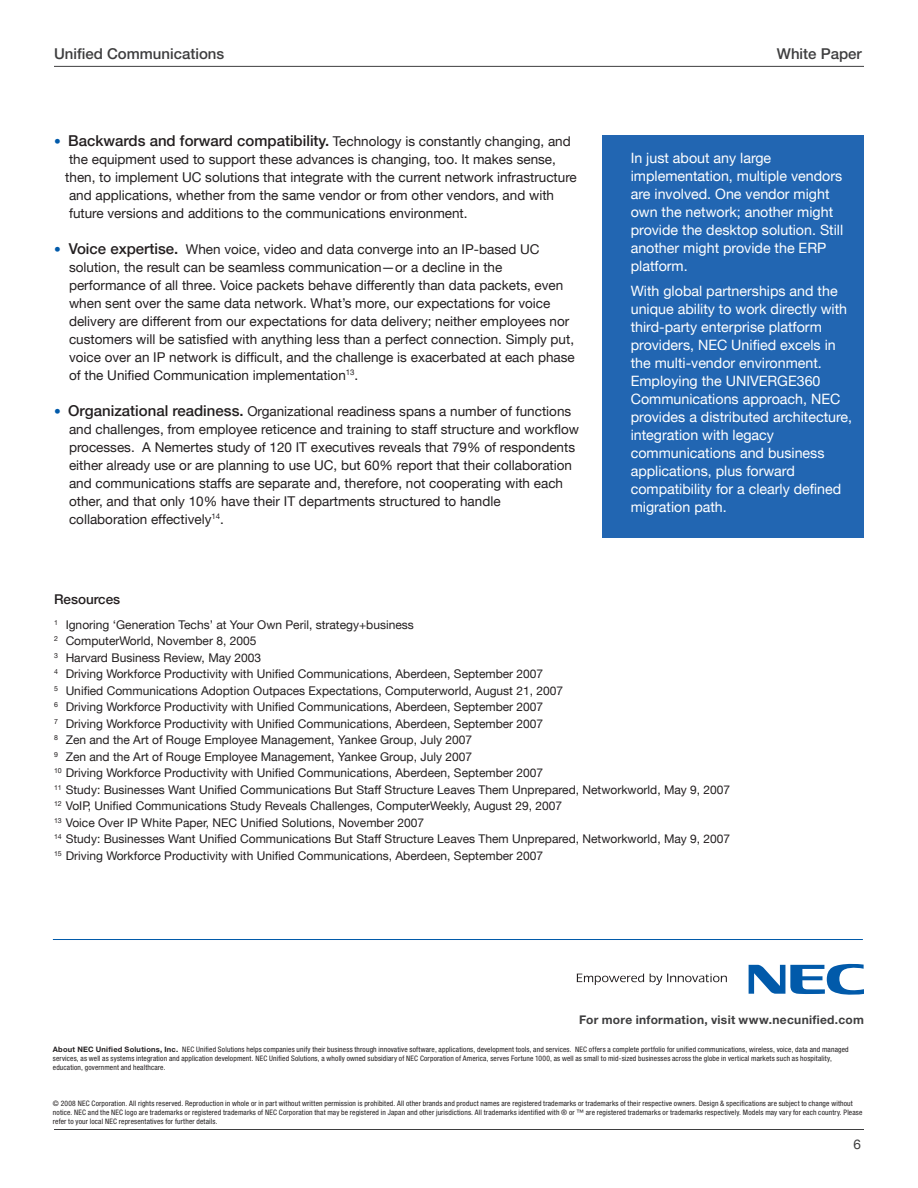
<style>
.page{position:relative;width:918px;height:1188px;background:#fff}
.page>*{position:absolute;margin:0;border:0;box-sizing:border-box;transform-origin:0 0}
.t1{font:500 15px "Helvetica Neue";color:#3e3e3f}
.t2{font:14.25px/18px "Helvetica Neue LT";color:#fff}
.t3{font:13.5px/18px "Helvetica Neue LT";color:#231f20}
.t4{font:500 13.5px "Helvetica Neue LT";color:#231f20}
.t5{font:13.5px "Helvetica Neue LT";color:#3e3e3f}
.t6{font:12px "Helvetica Neue LT";color:#231f20}
.body_small{font:700 12px "Helvetica Neue";letter-spacing:.025em;color:#3e3e3f}
.body_tiny{font:condensed 7.5px/9px "Helvetica Neue";letter-spacing:.02em;color:#231f20}
.s1{color:#015aaa}
.s2{font-weight:500;font-size:15px}
.s3{font-weight:700;font-stretch:normal}
</style>
<div class="page">
<hr style="left:54px;top:1129px;width:810px;height:1px;background:#3e3e3f">
<hr style="left:54px;top:66px;width:810px;height:1px;background:#3e3e3f">
<hr style="left:53px;top:939px;width:810px;height:1px;background:#015aaa">
<svg style="left:577px;top:974px;width:67px;height:11px"></svg>
<svg style="left:650px;top:974px;width:77px;height:11px"></svg>
<svg style="left:749px;top:964px;width:115px;height:31px"></svg>
<div style="left:602px;top:135px;width:262px;height:402px;background:#2266b2"></div>
<p class="t1" style="left:54px;top:44px;width:172px">Unified Communications</p>
<p class="t1" style="left:777px;top:44px;width:87px">White Paper</p>
<p class="t3" style="left:65px;top:132px;width:513px;text-indent:-11px"><span class="s1">•</span> <span class="s2">Backwards and forward compatibility.</span> Technology is constantly changing, and the equipment used to support these advances is changing, too. It makes sense, then, to implement UC solutions that integrate with the current network infrastructure and applications, whether from the same vendor or from other vendors, and with future versions and additions to the communications environment.</p>
<p class="t3" style="left:69px;top:240px;width:507px;text-indent:-15px"><span class="s1">•</span> <span class="s2">Voice expertise.</span> When voice, video and data converge into an IP-based UC solution, the result can be seamless communication—or a decline in the performance of all three. Voice packets behave differently than data packets, even when sent over the same data network. What’s more, our expectations for voice delivery are different from our expectations for data delivery; neither employees nor customers will be satisfied with anything less than a perfect connection. Simply put, voice over an IP network is difficult, and the challenge is exacerbated at each phase of the Unified Communication implementation<sup>13</sup>.</p>
<p class="t3" style="left:69px;top:402px;width:512px;text-indent:-15px"><span class="s1">•</span> <span class="s2">Organizational readiness.</span> Organizational readiness spans a number of functions and challenges, from employee reticence and training to staff structure and workflow processes. A Nemertes study of 120 IT executives reveals that 79% of respondents either already use or are planning to use UC, but 60% report that their collaboration and communications staffs are separate and, therefore, not cooperating with each other, and that only 10% have their IT departments structured to handle collaboration effectively<sup>14</sup>.</p>
<p class="t2" style="left:631px;top:149px;width:214px">In just about any large implementation, multiple vendors are involved. One vendor might own the network; another might provide the desktop solution. Still another might provide the ERP platform.</p>
<p class="t2" style="left:631px;top:282px;width:223px">With global partnerships and the unique ability to work directly with third-party enterprise platform providers, NEC Unified excels in the multi-vendor environment.<br>Employing the UNIVERGE360<br>Communications approach, NEC provides a distributed architecture, integration with legacy communications and business applications, plus forward compatibility for a clearly defined migration path.</p>
<p class="t4" style="left:54px;top:591px;width:68px">Resources</p>
<p class="t6" style="left:54px;top:618px;width:361px"><sup>1</sup> Ignoring ‘Generation Techs’ at Your Own Peril, strategy+business</p>
<p class="t6" style="left:54px;top:634px;width:204px"><sup>2</sup> ComputerWorld, November 8, 2005</p>
<p class="t6" style="left:54px;top:651px;width:209px"><sup>3</sup> Harvard Business Review, May 2003</p>
<p class="t6" style="left:54px;top:667px;width:491px"><sup>4</sup> Driving Workforce Productivity with Unified Communications, Aberdeen, September 2007</p>
<p class="t6" style="left:54px;top:684px;width:511px"><sup>5</sup> Unified Communications Adoption Outpaces Expectations, Computerworld, August 21, 2007</p>
<p class="t6" style="left:54px;top:700px;width:491px"><sup>6</sup> Driving Workforce Productivity with Unified Communications, Aberdeen, September 2007</p>
<p class="t6" style="left:54px;top:717px;width:491px"><sup>7</sup> Driving Workforce Productivity with Unified Communications, Aberdeen, September 2007</p>
<p class="t6" style="left:54px;top:733px;width:420px"><sup>8</sup> Zen and the Art of Rouge Employee Management, Yankee Group, July 2007</p>
<p class="t6" style="left:54px;top:750px;width:420px"><sup>9</sup> Zen and the Art of Rouge Employee Management, Yankee Group, July 2007</p>
<p class="t6" style="left:54px;top:766px;width:491px"><sup>10</sup> Driving Workforce Productivity with Unified Communications, Aberdeen, September 2007</p>
<p class="t6" style="left:54px;top:783px;width:678px"><sup>11</sup> Study: Businesses Want Unified Communications But Staff Structure Leaves Them Unprepared, Networkworld, May 9, 2007</p>
<p class="t6" style="left:54px;top:799px;width:510px"><sup>12</sup> VoIP, Unified Communications Study Reveals Challenges, ComputerWeekly, August 29, 2007</p>
<p class="t6" style="left:54px;top:816px;width:372px"><sup>13</sup> Voice Over IP White Paper, NEC Unified Solutions, November 2007</p>
<p class="t6" style="left:54px;top:832px;width:678px"><sup>14</sup> Study: Businesses Want Unified Communications But Staff Structure Leaves Them Unprepared, Networkworld, May 9, 2007</p>
<p class="t6" style="left:54px;top:849px;width:491px"><sup>15</sup> Driving Workforce Productivity with Unified Communications, Aberdeen, September 2007</p>
<p class="body_small" style="left:579px;top:1012px;width:286px">For more information, visit www.necunified.com</p>
<p class="body_tiny" style="left:53px;top:1045px;width:797px"><span class="s3">About NEC Unified Solutions, Inc.</span> NEC Unified Solutions helps companies unify their business through innovative software, applications, development tools, and services. NEC offers a complete portfolio for unified communications, wireless, voice, data and managed services, as well as systems integration and application development. NEC Unified Solutions, a wholly owned subsidiary of NEC Corporation of America, serves Fortune 1000, as well as small to mid-sized businesses across the globe in vertical markets such as hospitality, education, government and healthcare.</p>
<p class="body_tiny" style="left:53px;top:1099px;width:811px">© 2008 NEC Corporation. All rights reserved. Reproduction in whole or in part without written permission is prohibited. All other brands and product names are registered trademarks or trademarks of their respective owners. Design &amp; specifications are subject to change without notice. NEC and the NEC logo are trademarks or registered trademarks of NEC Corporation that may be registered in Japan and other jurisdictions. All trademarks identified with ® or ™ are registered trademarks or trademarks respectively. Models may vary for each country. Please refer to your local NEC representatives for further details.</p>
<p class="t5" style="left:853px;top:1136px;width:9px">6</p>
</div>
